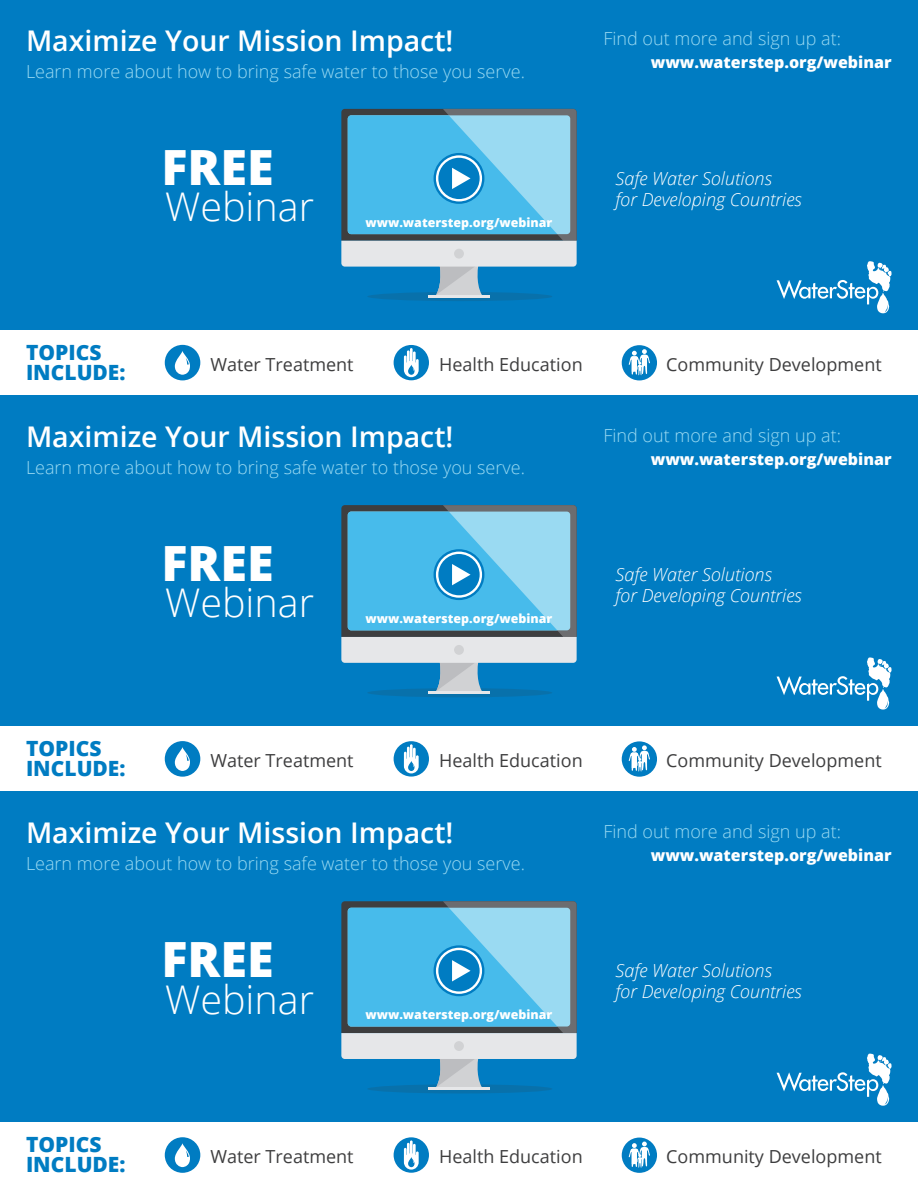
<style>
.page{position:relative;width:918px;height:1188px;background:#fff}
.page>*{position:absolute;margin:0;border:0;box-sizing:border-box;transform-origin:0 0}
.t1{font:800 48.6px "Open Sans";color:#fff}
.t2{font:300 39.6px "Open Sans";color:#fff}
.t3{font:600 28.5px "Open Sans";color:#fff}
.t4{font:800 21px/19.5px "Open Sans";color:#007cc2}
.t5{font:300 18px "Open Sans";color:#9adaf2}
.t6{font:18px "Open Sans";color:#3e3e3f}
.t7{font:italic 300 18px/21px "Open Sans";color:#fff}
.t8{font:800 16.05px "Open Sans";color:#fff}
.t9{font:800 12.45px "Open Sans";color:#fff}
</style>
<div class="page">
<div style="left:0;top:0;width:918px;height:330px;background:#007cc2"></div>
<div style="left:367px;top:292px;width:185px;height:9px;background:#0871ab;border-radius:50%"></div>
<hr style="left:428px;top:295px;width:62px;height:3px;background:#e6e7e9">
<svg style="left:341px;top:109px;width:236px;height:186px"></svg>
<div style="left:165px;top:345px;width:35px;height:35px;background:#007cc2;border-radius:50%"></div>
<svg style="left:175px;top:351px;width:15px;height:24px"></svg>
<div style="left:394px;top:345px;width:35px;height:35px;background:#007cc2;border-radius:50%"></div>
<svg style="left:404px;top:348px;width:15px;height:29px"></svg>
<div style="left:622px;top:345px;width:35px;height:35px;background:#007cc2;border-radius:50%"></div>
<svg style="left:628px;top:349px;width:22px;height:26px"></svg>
<svg style="left:777px;top:261px;width:115px;height:53px"></svg>
<div style="left:0;top:395px;width:918px;height:331px;background:#007cc2"></div>
<div style="left:367px;top:688px;width:185px;height:9px;background:#0871ab;border-radius:50%"></div>
<hr style="left:428px;top:691px;width:62px;height:3px;background:#e6e7e9">
<svg style="left:341px;top:505px;width:236px;height:186px"></svg>
<div style="left:165px;top:741px;width:35px;height:36px;background:#007cc2;border-radius:50%"></div>
<svg style="left:175px;top:747px;width:15px;height:24px"></svg>
<div style="left:394px;top:741px;width:35px;height:36px;background:#007cc2;border-radius:50%"></div>
<svg style="left:404px;top:744px;width:15px;height:29px"></svg>
<div style="left:622px;top:741px;width:35px;height:36px;background:#007cc2;border-radius:50%"></div>
<svg style="left:628px;top:745px;width:22px;height:27px"></svg>
<svg style="left:777px;top:657px;width:115px;height:53px"></svg>
<div style="left:0;top:792px;width:918px;height:330px;background:#007cc2"></div>
<div style="left:367px;top:1084px;width:185px;height:10px;background:#0871ab;border-radius:50%"></div>
<hr style="left:428px;top:1087px;width:62px;height:3px;background:#e6e7e9">
<svg style="left:341px;top:901px;width:236px;height:186px"></svg>
<div style="left:165px;top:1137px;width:35px;height:36px;background:#007cc2;border-radius:50%"></div>
<svg style="left:175px;top:1143px;width:15px;height:24px"></svg>
<div style="left:394px;top:1137px;width:35px;height:36px;background:#007cc2;border-radius:50%"></div>
<svg style="left:404px;top:1140px;width:15px;height:30px"></svg>
<div style="left:622px;top:1138px;width:35px;height:35px;background:#007cc2;border-radius:50%"></div>
<svg style="left:628px;top:1142px;width:22px;height:26px"></svg>
<svg style="left:777px;top:1053px;width:115px;height:53px"></svg>
<h3 class="t3" style="left:26px;top:21px;width:429px">Maximize Your Mission Impact!</h3>
<p class="t5" style="left:26px;top:59px;width:500px">Learn more about how to bring safe water to those you serve.</p>
<h1 class="t1" style="left:161px;top:130px;width:114px">FREE</h1>
<h2 class="t2" style="left:165px;top:180px;width:151px">Webinar</h2>
<p class="t9" style="left:365px;top:213px;width:188px">www.waterstep.org/webinar</p>
<p class="t5" style="left:603px;top:26px;width:239px">Find out more and sign up at:</p>
<p class="t8" style="left:651px;top:50px;width:242px">www.waterstep.org/webinar</p>
<p class="t7" style="left:615px;top:167px;width:188px">Safe Water Solutions<br>for Developing Countries</p>
<p class="t4" style="left:26px;top:342px;width:101px">TOPICS<br>INCLUDE:</p>
<p class="t6" style="left:210px;top:352px;width:145px">Water Treatment</p>
<p class="t6" style="left:439px;top:352px;width:145px">Health Education</p>
<p class="t6" style="left:666px;top:352px;width:217px">Community Development</p>
<h3 class="t3" style="left:26px;top:417px;width:429px">Maximize Your Mission Impact!</h3>
<p class="t5" style="left:26px;top:455px;width:500px">Learn more about how to bring safe water to those you serve.</p>
<h1 class="t1" style="left:161px;top:526px;width:114px">FREE</h1>
<h2 class="t2" style="left:165px;top:576px;width:151px">Webinar</h2>
<p class="t9" style="left:365px;top:609px;width:188px">www.waterstep.org/webinar</p>
<p class="t5" style="left:603px;top:423px;width:239px">Find out more and sign up at:</p>
<p class="t8" style="left:651px;top:447px;width:242px">www.waterstep.org/webinar</p>
<p class="t7" style="left:615px;top:563px;width:188px">Safe Water Solutions<br>for Developing Countries</p>
<p class="t4" style="left:26px;top:738px;width:101px">TOPICS<br>INCLUDE:</p>
<p class="t6" style="left:210px;top:748px;width:145px">Water Treatment</p>
<p class="t6" style="left:439px;top:748px;width:145px">Health Education</p>
<p class="t6" style="left:666px;top:748px;width:217px">Community Development</p>
<h3 class="t3" style="left:26px;top:813px;width:429px">Maximize Your Mission Impact!</h3>
<p class="t5" style="left:26px;top:851px;width:500px">Learn more about how to bring safe water to those you serve.</p>
<h1 class="t1" style="left:161px;top:922px;width:114px">FREE</h1>
<h2 class="t2" style="left:165px;top:972px;width:151px">Webinar</h2>
<p class="t9" style="left:365px;top:1005px;width:188px">www.waterstep.org/webinar</p>
<p class="t5" style="left:603px;top:819px;width:239px">Find out more and sign up at:</p>
<p class="t8" style="left:651px;top:843px;width:242px">www.waterstep.org/webinar</p>
<p class="t7" style="left:615px;top:959px;width:188px">Safe Water Solutions<br>for Developing Countries</p>
<p class="t4" style="left:26px;top:1134px;width:101px">TOPICS<br>INCLUDE:</p>
<p class="t6" style="left:210px;top:1144px;width:145px">Water Treatment</p>
<p class="t6" style="left:439px;top:1144px;width:145px">Health Education</p>
<p class="t6" style="left:666px;top:1144px;width:217px">Community Development</p>
</div>
